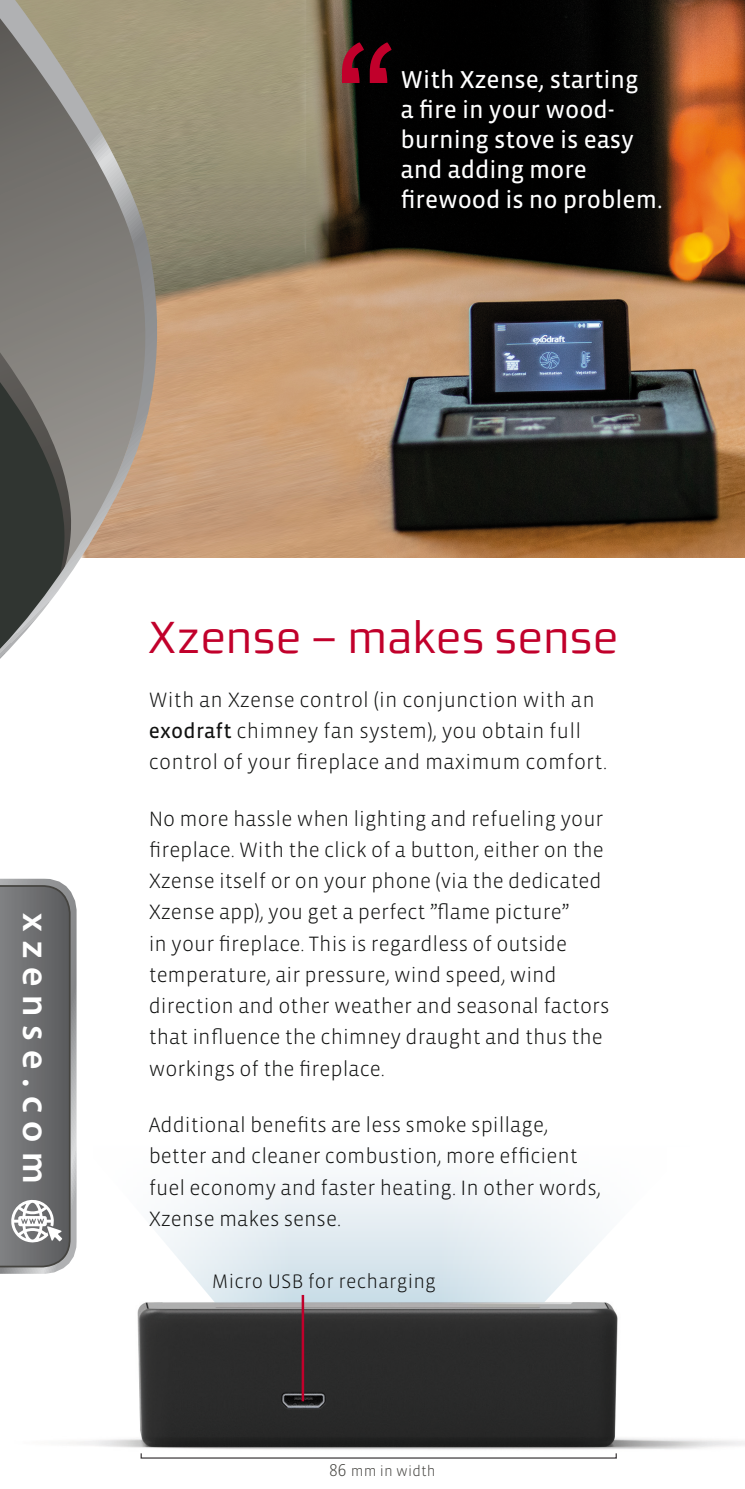
<style>
.page{position:relative;width:745px;height:1489px;background:#fff}
.page>*{position:absolute;margin:0;border:0;box-sizing:border-box;transform-origin:0 0}
.t1{font:147.5px "Vista Sans OT";color:#c1002b}
.Overskrift_rød_front{font:45px "Morgan Sans";color:#c1002b}
.t2{font:600 37.5px "Myriad Pro";letter-spacing:.24em;color:#fff}
.Citat{font:25px/30px "Vista Sans OT";color:#fff}
.t3{font:300 21.25px/31.2px "Vista Sans OT";color:#111211}
.t4{font:300 20px "Vista Sans OT";letter-spacing:.01em;color:#111211}
.t5{font:300 15px "Vista Sans OT";letter-spacing:.01em;color:#464541}
.s1{font-weight:400}
.s2{font-size:17.5px}
</style>
<div class="page">
<img style="left:243px;top:0;width:501px;height:557px">
<svg style="left:176px;top:0;width:67px;height:558px;background:#b09778"></svg>
<img style="left:0;top:907px;width:744px;height:552px">
<svg style="left:351px;top:1144px;width:340px;height:158px"></svg>
<hr style="left:301px;top:1294px;width:3px;height:107px;background:#c1002b">
<svg style="left:404px;top:1146px;width:326px;height:157px"></svg>
<svg style="left:21px;top:1144px;width:330px;height:158px"></svg>
<svg style="left:0;top:0;width:176px;height:659px;background:#958f85"></svg>
<svg style="left:0;top:878px;width:76px;height:395px;background:#78797b"></svg>
<p class="t1" style="left:336px;top:24px;width:63px">“</p>
<p class="Citat" style="left:400px;top:65px;width:263px">With Xzense, starting<br>a fire in your wood&shy;burning stove is easy and adding more firewood is no problem.</p>
<p class="t2" style="left:60px;top:913px;width:271px;rotate:90deg">xzense.com</p>
<p class="Overskrift_rød_front" style="left:148px;top:611px;width:471px">Xzense – makes sense</p>
<p class="t3" style="left:149px;top:684px;width:459px">With an Xzense control (in conjunction with an <span class="s1">exodraft</span> chimney fan system), you obtain full control of your fireplace and maximum comfort.</p>
<p class="t3" style="left:149px;top:803px;width:462px">No more hassle when lighting and refueling your fireplace. With the click of a button, either on the Xzense itself or on your phone (via the dedicated Xzense app), you get a perfect ”flame picture”<br>in your fireplace. This is regardless of outside temperature, air pressure, wind speed, wind direction and other weather and seasonal factors that influence the chimney draught and thus the workings of the fireplace.</p>
<p class="t3" style="left:149px;top:1109px;width:453px">Additional benefits are less smoke spillage, better and cleaner combustion, more efficient fuel economy and faster heating. In other words, Xzense makes sense.</p>
<p class="t4" style="left:212px;top:1271px;width:225px">Micro USB for recharging</p>
<p class="t5" style="left:329px;top:1463px;width:108px"><span class="s2">86</span> mm in width</p>
</div>
